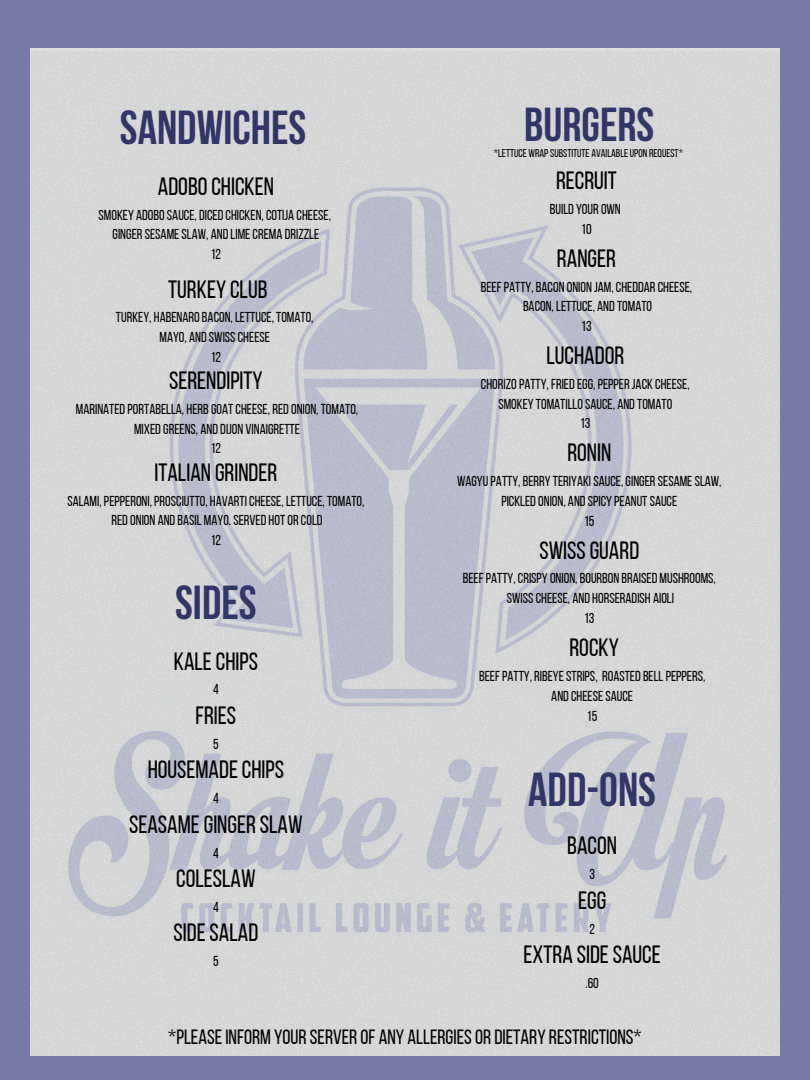
<style>
.page{position:relative;width:810px;height:1080px;background:#757ba4}
.page>*{position:absolute;margin:0;border:0;box-sizing:border-box;transform-origin:0 0}
.t1{font:700 47.5px "Bebas Neue";color:#313667}
.t2{font:25px "Bebas Neue";color:#000}
.t3{font:20.62px "Bebas Neue";color:#000}
.t4{font:14.38px "Bebas Neue";color:#000}
.t5{font:11.25px "Bebas Neue";color:#000}
</style>
<div class="page">
<img style="left:30px;top:51px;width:749px;height:1004px">
<p class="t1" style="left:120px;top:108px;width:188px">SANDWICHES</p>
<p class="t2" style="left:158px;top:176px;width:118px">ADOBOCHICKEN</p>
<p class="t4" style="left:99px;top:209px;width:234px">SMOKEY ADOBOSAUCE, DICEDCHICKEN, COTIJA CHEESE,</p>
<p class="t4" style="left:113px;top:228px;width:208px">GINGERSESAMESLAW, ANDLIMECREMA DRIZZLE</p>
<p class="t4" style="left:211px;top:248px;width:12px">12</p>
<p class="t2" style="left:168px;top:279px;width:101px">TURKEY CLUB</p>
<p class="t4" style="left:116px;top:312px;width:199px">TURKEY, HABENAROBACON, LETTUCE, TOMATO,</p>
<p class="t4" style="left:160px;top:331px;width:112px">MAYO, ANDSWISSCHEESE</p>
<p class="t4" style="left:211px;top:351px;width:12px">12</p>
<p class="t2" style="left:169px;top:371px;width:95px">SERENDIPITY</p>
<p class="t4" style="left:76px;top:403px;width:284px">MARINATEDPORTABELLA, HERBGOATCHEESE, REDONION, TOMATO,</p>
<p class="t4" style="left:134px;top:423px;width:167px">MIXEDGREENS, ANDDIJON VINAIGRETTE</p>
<p class="t4" style="left:211px;top:443px;width:12px">12</p>
<p class="t2" style="left:154px;top:462px;width:124px">ITALIAN GRINDER</p>
<p class="t4" style="left:67px;top:495px;width:299px">SALAMI, PEPPERONI, PROSCIUTTO, HAVARTI CHEESE, LETTUCE, TOMATO,</p>
<p class="t4" style="left:111px;top:515px;width:213px">REDONION ANDBASIL MAYO. SERVED HOTORCOLD</p>
<p class="t4" style="left:211px;top:534px;width:12px">12</p>
<p class="t1" style="left:175px;top:583px;width:83px">SIDES</p>
<p class="t2" style="left:174px;top:651px;width:86px">KALECHIPS</p>
<p class="t4" style="left:213px;top:684px;width:7px">4</p>
<p class="t2" style="left:196px;top:705px;width:42px">FRIES</p>
<p class="t4" style="left:213px;top:738px;width:7px">5</p>
<p class="t2" style="left:148px;top:760px;width:138px">HOUSEMADECHIPS</p>
<p class="t4" style="left:213px;top:792px;width:7px">4</p>
<p class="t2" style="left:129px;top:814px;width:175px">SEASAMEGINGERSLAW</p>
<p class="t4" style="left:213px;top:847px;width:7px">4</p>
<p class="t2" style="left:176px;top:868px;width:81px">COLESLAW</p>
<p class="t4" style="left:213px;top:901px;width:7px">4</p>
<p class="t2" style="left:174px;top:923px;width:86px">SIDESALAD</p>
<p class="t4" style="left:213px;top:955px;width:7px">5</p>
<p class="t1" style="left:524px;top:105px;width:132px">BURGERS</p>
<p class="t5" style="left:494px;top:149px;width:191px">*LETTUCE WRAPSUBSTITUTE AVAILABLE UPON REQUEST*</p>
<p class="t2" style="left:556px;top:170px;width:62px">RECRUIT</p>
<p class="t4" style="left:550px;top:203px;width:72px">BUILD YOUROWN</p>
<p class="t4" style="left:581px;top:223px;width:12px">10</p>
<p class="t2" style="left:557px;top:248px;width:61px">RANGER</p>
<p class="t4" style="left:481px;top:281px;width:213px">BEEFPATTY, BACON ONION JAM, CHEDDARCHEESE,</p>
<p class="t4" style="left:523px;top:300px;width:131px">BACON, LETTUCE, ANDTOMATO</p>
<p class="t4" style="left:581px;top:320px;width:12px">13</p>
<p class="t2" style="left:546px;top:345px;width:79px">LUCHADOR</p>
<p class="t4" style="left:481px;top:378px;width:210px">CHORIZOPATTY, FRIEDEGG, PEPPERJACK CHEESE,</p>
<p class="t4" style="left:498px;top:398px;width:175px">SMOKEY TOMATILLOSAUCE, ANDTOMATO</p>
<p class="t4" style="left:580px;top:417px;width:12px">13</p>
<p class="t2" style="left:567px;top:443px;width:45px">RONIN</p>
<p class="t4" style="left:457px;top:475px;width:266px">WAGYUPATTY, BERRY TERIYAKI SAUCE, GINGERSESAMESLAW,</p>
<p class="t4" style="left:501px;top:495px;width:177px">PICKLEDONION, ANDSPICY PEANUTSAUCE</p>
<p class="t4" style="left:584px;top:515px;width:12px">15</p>
<p class="t2" style="left:539px;top:540px;width:101px">SWISSGUARD</p>
<p class="t4" style="left:463px;top:573px;width:255px">BEEFPATTY, CRISPY ONION, BOURBON BRAISED MUSHROOMS,</p>
<p class="t4" style="left:507px;top:592px;width:169px">SWISSCHEESE, AND HORSERADISH AIOLI</p>
<p class="t4" style="left:584px;top:612px;width:12px">13</p>
<p class="t2" style="left:569px;top:638px;width:51px">ROCKY</p>
<p class="t4" style="left:479px;top:670px;width:228px">BEEFPATTY, RIBEYESTRIPS, ROASTEDBELLPEPPERS,</p>
<p class="t4" style="left:551px;top:690px;width:83px">ANDCHEESESAUCE</p>
<p class="t4" style="left:587px;top:710px;width:12px">15</p>
<p class="t1" style="left:528px;top:771px;width:129px">ADD-ONS</p>
<p class="t2" style="left:567px;top:836px;width:51px">BACON</p>
<p class="t4" style="left:589px;top:868px;width:7px">3</p>
<p class="t2" style="left:578px;top:890px;width:30px">EGG</p>
<p class="t4" style="left:589px;top:923px;width:7px">2</p>
<p class="t2" style="left:524px;top:944px;width:139px">EXTRA SIDESAUCE</p>
<p class="t4" style="left:586px;top:977px;width:15px">.60</p>
<p class="t3" style="left:168px;top:1028px;width:475px">*PLEASEINFORM YOURSERVEROF ANY ALLERGIESORDIETARY RESTRICTIONS*</p>
</div>
